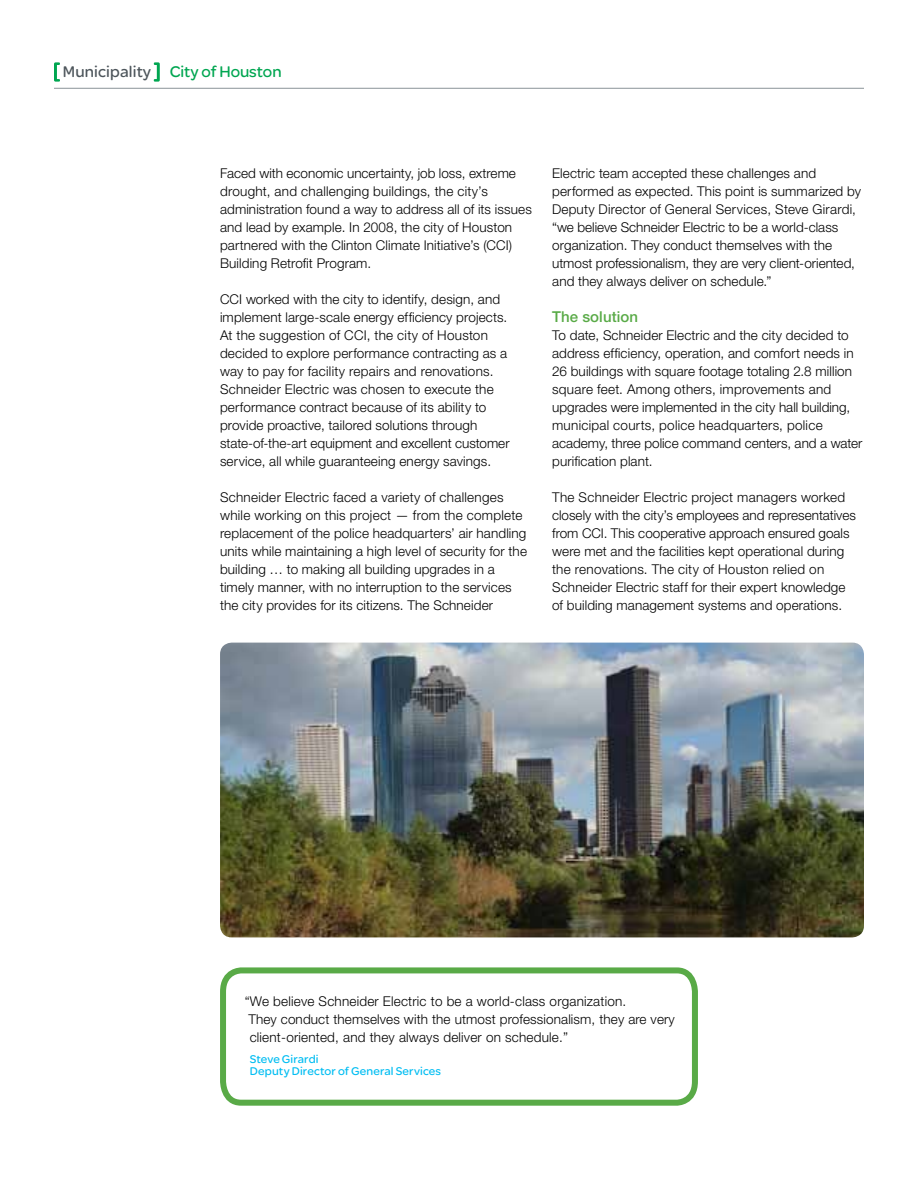
<style>
.page{position:relative;width:918px;height:1188px;background:#fff}
.page>*{position:absolute;margin:0;border:0;box-sizing:border-box;transform-origin:0 0}
.t1{font:16.5px "SE Optimist";color:#00a651}
.t2{font:16.5px "SE Optimist";letter-spacing:.01em;color:#4d555b}
.t3{font:500 15px "Helvetica Neue LT Std";letter-spacing:.005em;color:#59aa47}
.t4{font:300 13.5px/18px "Helvetica Neue LT Std";letter-spacing:.01em;color:#000}
.t5{font:12px/12px "SE Optimist";letter-spacing:.015em;color:#00bdf2}
</style>
<div class="page">
<svg style="left:220px;top:967px;width:478px;height:139px"></svg>
<hr style="left:54px;top:88px;width:810px;height:1px;background:#979fa4">
<img style="left:220px;top:643px;width:644px;height:294px">
<svg style="left:54px;top:62px;width:6px;height:20px"></svg>
<svg style="left:154px;top:62px;width:6px;height:20px"></svg>
<p class="t2" style="left:63px;top:61px;width:90px">Municipality</p>
<p class="t1" style="left:170px;top:60px;width:113px">City of Houston</p>
<p class="t4" style="left:220px;top:164px;width:313px">Faced with economic uncertainty, job loss, extreme drought, and challenging buildings, the city’s administration found a way to address all of its issues and lead by example. In 2008, the city of Houston partnered with the Clinton Climate Initiative’s (CCI)<br>Building Retrofit Program.</p>
<p class="t4" style="left:220px;top:290px;width:291px">CCI worked with the city to identify, design, and implement large-scale energy efficiency projects.<br>At the suggestion of CCI, the city of Houston decided to explore performance contracting as a way to pay for facility repairs and renovations.<br>Schneider Electric was chosen to execute the performance contract because of its ability to provide proactive, tailored solutions through state-of-the-art equipment and excellent customer service, all while guaranteeing energy savings.</p>
<p class="t4" style="left:220px;top:488px;width:308px">Schneider Electric faced a variety of challenges while working on this project — from the complete replacement of the police headquarters’ air handling units while maintaining a high level of security for the building … to making all building upgrades in a timely manner, with no interruption to the services the city provides for its citizens. The Schneider</p>
<p class="t4" style="left:552px;top:164px;width:310px">Electric team accepted these challenges and performed as expected. This point is summarized by Deputy Director of General Services, Steve Girardi, “we believe Schneider Electric to be a world-class organization. They conduct themselves with the utmost professionalism, they are very client-oriented, and they always deliver on schedule.”</p>
<p class="t3" style="left:552px;top:308px;width:87px">The solution</p>
<p class="t4" style="left:552px;top:326px;width:312px">To date, Schneider Electric and the city decided to address efficiency, operation, and comfort needs in 26 buildings with square footage totaling 2.8 million square feet. Among others, improvements and upgrades were implemented in the city hall building, municipal courts, police headquarters, police academy, three police command centers, and a water purification plant.</p>
<p class="t4" style="left:552px;top:488px;width:305px">The Schneider Electric project managers worked closely with the city’s employees and representatives from CCI. This cooperative approach ensured goals were met and the facilities kept operational during the renovations. The city of Houston relied on Schneider Electric staff for their expert knowledge of building management systems and operations.</p>
<p class="t4" style="left:245px;top:992px;width:432px">“We believe Schneider Electric to be a world-class organization.<br>They conduct themselves with the utmost professionalism, they are very client-oriented, and they always deliver on schedule.”</p>
<p class="t5" style="left:250px;top:1052px;width:193px">Steve Girardi<br>Deputy Director of General Services</p>
</div>
